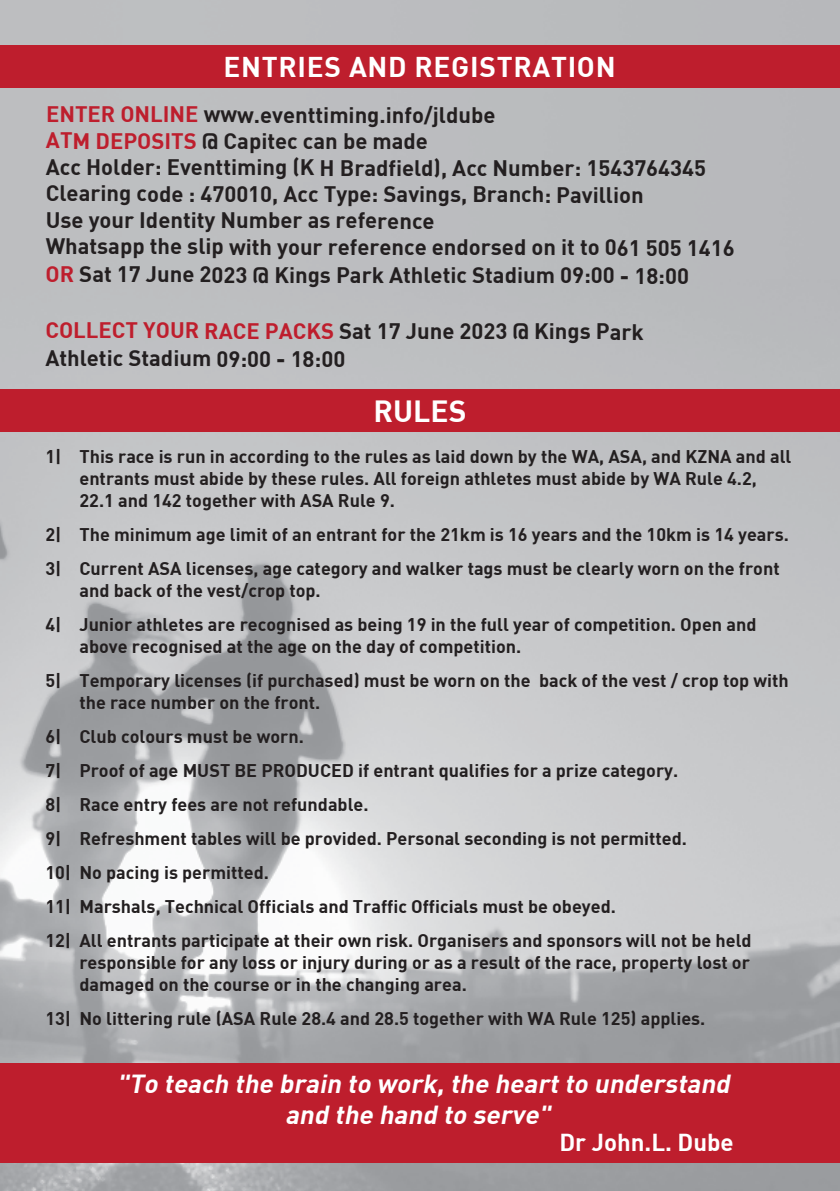
<style>
.page{position:relative;width:840px;height:1191px;background:#fff}
.page>*{position:absolute;margin:0;border:0;box-sizing:border-box;transform-origin:0 0}
.t1{font:700 30px "DIN";color:#fff}
.t2{font:700 28px "DIN";letter-spacing:.025em;color:#fff}
.t3{font:italic 700 25.6px/30.8px "DIN";color:#fff;text-align:center}
.t4{font:700 24px "DIN";color:#fff}
.t5{font:700 22px/26.6px "DIN";letter-spacing:-.005em;color:#231f20}
.t6{font:700 18px/34px "DIN";color:#231f20}
.s1{color:#be1e2d}
</style>
<div class="page">
<img style="left:0;top:0;width:839px;height:1191px">
<div style="left:0;top:45px;width:839px;height:43px;background:#be1e2d"></div>
<div style="left:0;top:389px;width:839px;height:43px;background:#be1e2d"></div>
<div style="left:0;top:1063px;width:839px;height:99px;background:#be1e2d"></div>
<h2 class="t2" style="left:223px;top:48px;width:393px">ENTRIES AND REGISTRATION</h2>
<p class="t5" style="left:46px;top:101px;width:690px"><span class="s1">ENTER ONLINE</span> www.eventtiming.info/jldube<br><span class="s1">ATM DEPOSITS</span> @ Capitec can be made<br>Acc Holder: Eventtiming (K H Bradfield), Acc Number: 1543764345<br>Clearing code : 470010, Acc Type: Savings, Branch: Pavillion<br>Use your Identity Number as reference<br>Whatsapp the slip with your reference endorsed on it to 061 505 1416<br><span class="s1">OR</span> Sat 17 June 2023 @ Kings Park Athletic Stadium 09:00 - 18:00</p>
<p class="t5" style="left:45px;top:317px;width:599px;line-height:27.2px"><span class="s1">COLLECT YOUR RACE PACKS</span> Sat 17 June 2023 @ Kings Park<br>Athletic Stadium 09:00 - 18:00</p>
<h1 class="t1" style="left:373px;top:392px;width:94px">RULES</h1>
<p class="t6" style="left:79px;top:445px;width:713px;line-height:22px;text-indent:-34px">1| This race is run in according to the rules as laid down by the WA, ASA, and KZNA and all entrants must abide by these rules. All foreign athletes must abide by WA Rule 4.2,<br>22.1 and 142 together with ASA Rule 9.</p>
<p class="t6" style="left:45px;top:517px;width:744px">2| The minimum age limit of an entrant for the 21km is 16 years and the 10km is 14 years.<br>3| Current ASA licenses, age category and walker tags must be clearly worn on the front</p>
<p class="t6" style="left:45px;top:573px;width:712px;text-indent:34px">and back of the vest/crop top.<br>4| Junior athletes are recognised as being 19 in the full year of competition. Open and</p>
<p class="t6" style="left:45px;top:629px;width:744px;text-indent:34px">above recognised at the age on the day of competition.<br>5| Temporary licenses (if purchased) must be worn on the back of the vest / crop top with</p>
<p class="t6" style="left:45px;top:685px;width:707px;text-indent:34px">the race number on the front.<br>6| Club colours must be worn.<br>7| Proof of age MUST BE PRODUCED if entrant qualifies for a prize category.<br>8| Race entry fees are not refundable.<br>9| Refreshment tables will be provided. Personal seconding is not permitted.<br>10| No pacing is permitted.<br>11| Marshals, Technical Officials and Traffic Officials must be obeyed.<br>12| All entrants participate at their own risk. Organisers and sponsors will not be held</p>
<p class="t6" style="left:79px;top:951px;width:671px;line-height:22px">responsible for any loss or injury during or as a result of the race, property lost or damaged on the course or in the changing area.</p>
<p class="t6" style="left:45px;top:1001px;width:661px">13| No littering rule (ASA Rule 28.4 and 28.5 together with WA Rule 125) applies.</p>
<h3 class="t3" style="left:117px;top:1067px;width:620px">"To teach the brain to work,the heartto understand and the hand to serve"</h3>
<h3 class="t4" style="left:559px;top:1127px;width:176px">Dr John.L. Dube</h3>
</div>
